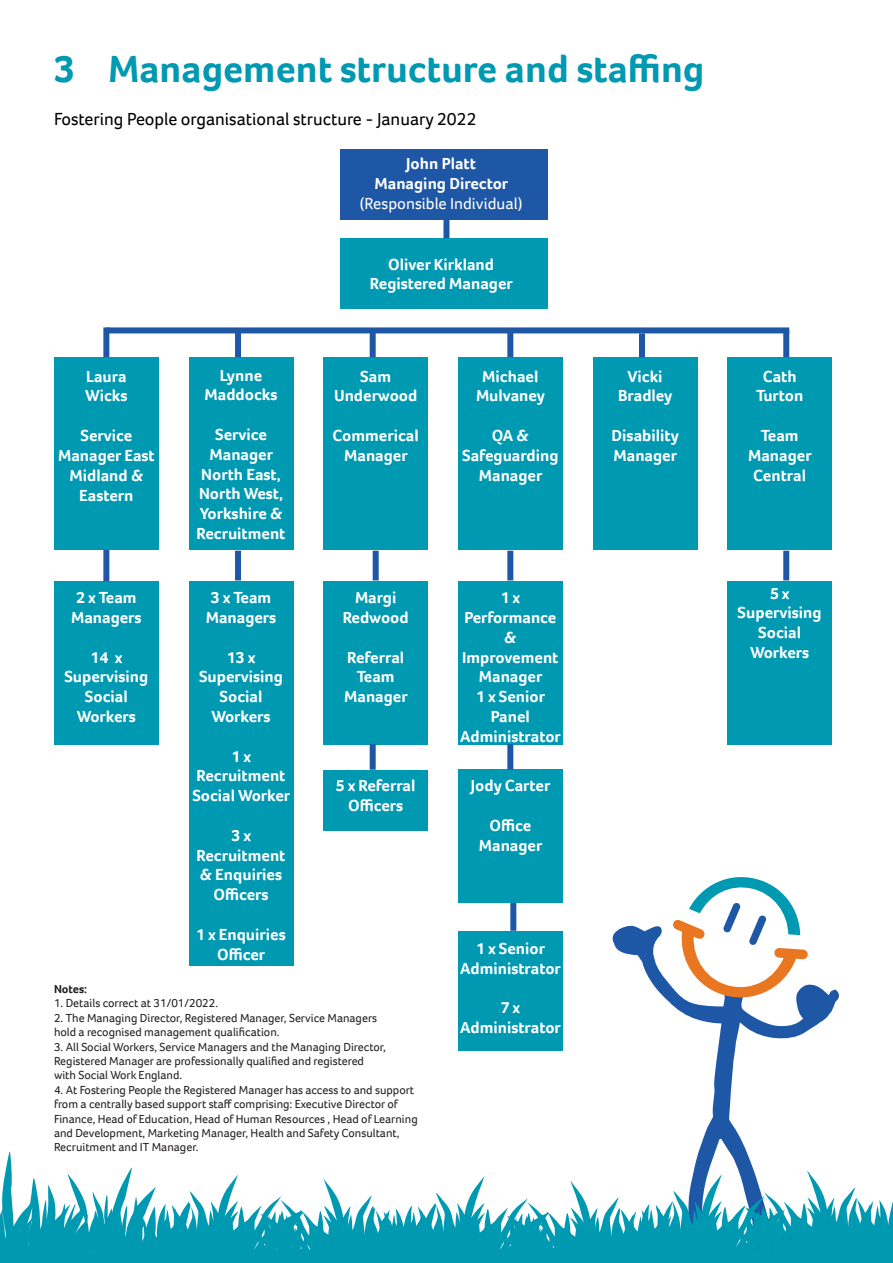
<style>
.page{position:relative;width:893px;height:1263px;background:#fff}
.page>*{position:absolute;margin:0;border:0;box-sizing:border-box;transform-origin:0 0}
.t1{font:700 39px "Foco";color:#0099b2}
.t2{font:18px "Foco";color:#000}
.t3{font:700 16.5px/19.8px "Foco";color:#fff;text-align:center}
.t4{font:16.5px "Foco";color:#fff}
.t5{font:12px/14.4px "Foco";color:#231f20}
.t6{font:700 12px "Foco";color:#231f20}
</style>
<div class="page">
<svg style="left:612px;top:925px;width:227px;height:226px"></svg>
<svg style="left:672px;top:877px;width:136px;height:126px"></svg>
<svg style="left:0;top:1151px;width:893px;height:112px"></svg>
<div style="left:340px;top:149px;width:207px;height:71px;background:#1d57a5"></div>
<div style="left:340px;top:238px;width:207px;height:71px;background:#0099b2"></div>
<div style="left:54px;top:357px;width:105px;height:193px;background:#0099b2"></div>
<div style="left:189px;top:357px;width:104px;height:193px;background:#0099b2"></div>
<div style="left:323px;top:357px;width:105px;height:193px;background:#0099b2"></div>
<div style="left:458px;top:357px;width:105px;height:193px;background:#0099b2"></div>
<div style="left:593px;top:357px;width:104px;height:193px;background:#0099b2"></div>
<div style="left:727px;top:357px;width:105px;height:193px;background:#0099b2"></div>
<div style="left:54px;top:581px;width:105px;height:163px;background:#0099b2"></div>
<div style="left:189px;top:581px;width:104px;height:384px;background:#0099b2"></div>
<div style="left:323px;top:581px;width:105px;height:163px;background:#0099b2"></div>
<div style="left:458px;top:581px;width:105px;height:163px;background:#0099b2"></div>
<div style="left:727px;top:581px;width:105px;height:163px;background:#0099b2"></div>
<div style="left:458px;top:770px;width:105px;height:133px;background:#0099b2"></div>
<div style="left:458px;top:931px;width:105px;height:119px;background:#0099b2"></div>
<div style="left:106px;top:327px;width:683px;height:6px;background:#1d57a5"></div>
<div style="left:443px;top:218px;width:6px;height:20px;background:#1d57a5"></div>
<div style="left:103px;top:327px;width:6px;height:30px;background:#1d57a5"></div>
<div style="left:235px;top:330px;width:6px;height:27px;background:#1d57a5"></div>
<div style="left:370px;top:330px;width:6px;height:27px;background:#1d57a5"></div>
<div style="left:507px;top:330px;width:6px;height:27px;background:#1d57a5"></div>
<div style="left:639px;top:333px;width:6px;height:24px;background:#1d57a5"></div>
<div style="left:783px;top:330px;width:6px;height:27px;background:#1d57a5"></div>
<div style="left:103px;top:550px;width:6px;height:31px;background:#1d57a5"></div>
<div style="left:235px;top:551px;width:6px;height:29px;background:#1d57a5"></div>
<div style="left:373px;top:551px;width:6px;height:29px;background:#1d57a5"></div>
<div style="left:507px;top:551px;width:6px;height:29px;background:#1d57a5"></div>
<div style="left:783px;top:551px;width:6px;height:29px;background:#1d57a5"></div>
<div style="left:323px;top:770px;width:105px;height:60px;background:#0099b2"></div>
<div style="left:370px;top:744px;width:6px;height:26px;background:#1d57a5"></div>
<div style="left:507px;top:744px;width:6px;height:26px;background:#1d57a5"></div>
<div style="left:510px;top:903px;width:6px;height:28px;background:#1d57a5"></div>
<p class="t1" style="left:54px;top:43px;width:652px">3 Management structure and staffing</p>
<p class="t2" style="left:54px;top:107px;width:424px">Fostering People organisational structure - January 2022</p>
<p class="t3" style="left:406px;top:153px;width:71px">John Platt</p>
<p class="t3" style="left:375px;top:173px;width:135px">Managing Director</p>
<p class="t4" style="left:360px;top:192px;width:164px">(Responsible Individual)</p>
<p class="t3" style="left:86px;top:366px;width:42px">Laura</p>
<p class="t3" style="left:85px;top:386px;width:44px">Wicks</p>
<p class="t3" style="left:58px;top:425px;width:98px">Service<br>Manager East<br>Midland &amp;<br>Eastern</p>
<p class="t3" style="left:220px;top:365px;width:44px">Lynne</p>
<p class="t3" style="left:205px;top:385px;width:74px">Maddocks</p>
<p class="t3" style="left:197px;top:424px;width:90px">Service<br>Manager<br>North East,<br>North West,<br>Yorkshire &amp;<br>Recruitment</p>
<p class="t3" style="left:388px;top:254px;width:107px">Oliver Kirkland</p>
<p class="t3" style="left:370px;top:274px;width:144px">Registered Manager</p>
<p class="t3" style="left:360px;top:366px;width:32px">Sam</p>
<p class="t3" style="left:334px;top:386px;width:85px">Underwood</p>
<p class="t3" style="left:333px;top:425px;width:88px">Commerical<br>Manager</p>
<p class="t3" style="left:482px;top:366px;width:58px">Michael</p>
<p class="t3" style="left:476px;top:386px;width:71px">Mulvaney</p>
<p class="t3" style="left:462px;top:425px;width:98px">QA &amp;<br>Safeguarding<br>Manager</p>
<p class="t3" style="left:343px;top:587px;width:67px">Margi<br>Redwood</p>
<p class="t3" style="left:347px;top:647px;width:59px">Referral</p>
<p class="t3" style="left:357px;top:667px;width:39px">Team</p>
<p class="t3" style="left:344px;top:686px;width:65px">Manager</p>
<p class="t3" style="left:71px;top:587px;width:72px">2 x Team<br>Managers</p>
<p class="t3" style="left:64px;top:647px;width:86px">14 x<br>Supervising<br>Social</p>
<p class="t3" style="left:77px;top:706px;width:61px">Workers</p>
<p class="t3" style="left:206px;top:587px;width:72px">3 x Team<br>Managers</p>
<p class="t3" style="left:199px;top:647px;width:86px">13 x<br>Supervising<br>Social</p>
<p class="t3" style="left:211px;top:706px;width:61px">Workers</p>
<p class="t3" style="left:192px;top:746px;width:99px">1 x<br>Recruitment<br>Social Worker</p>
<p class="t3" style="left:197px;top:825px;width:90px">3 x<br>Recruitment &amp; Enquiries<br>Officers</p>
<p class="t3" style="left:196px;top:924px;width:91px">1 x Enquiries<br>Officer</p>
<p class="t3" style="left:462px;top:587px;width:98px">1 x<br>Performance &amp;<br>Improvement<br>Manager</p>
<p class="t3" style="left:460px;top:686px;width:102px">1 x Senior<br>Panel<br>Administrator</p>
<p class="t3" style="left:336px;top:776px;width:81px">5 x Referral<br>Officers</p>
<p class="t3" style="left:471px;top:776px;width:81px">Jody Carter</p>
<p class="t3" style="left:479px;top:815px;width:65px">Office<br>Manager</p>
<p class="t3" style="left:460px;top:938px;width:102px">1 x Senior<br>Administrator</p>
<p class="t3" style="left:460px;top:998px;width:102px">7 x<br>Administrator</p>
<p class="t6" style="left:54px;top:981px;width:35px">Notes:</p>
<p class="t5" style="left:54px;top:996px;width:166px">1. Details correct at 31/01/2022.</p>
<p class="t5" style="left:54px;top:1010px;width:325px">2. The Managing Director, Registered Manager, Service Managers hold a recognised management qualification.</p>
<p class="t5" style="left:54px;top:1039px;width:333px">3. All Social Workers, Service Managers and the Managing Director,<br>Registered Manager are professionally qualified and registered with Social Work England.</p>
<p class="t5" style="left:54px;top:1082px;width:365px">4. At Fostering People the Registered Manager has access to and support from a centrally based support staff comprising: Executive Director of Finance, Head of Education, Head of Human Resources , Head of Learning and Development, Marketing Manager, Health and Safety Consultant, Recruitment and IT Manager.</p>
<p class="t3" style="left:627px;top:366px;width:37px">Vicki</p>
<p class="t3" style="left:618px;top:386px;width:56px">Bradley</p>
<p class="t3" style="left:611px;top:425px;width:69px;text-align:left">Disability<br>Manager</p>
<p class="t3" style="left:763px;top:366px;width:36px">Cath</p>
<p class="t3" style="left:756px;top:386px;width:49px">Turton</p>
<p class="t3" style="left:761px;top:425px;width:39px">Team</p>
<p class="t3" style="left:748px;top:445px;width:65px">Manager<br>Central</p>
<p class="t3" style="left:770px;top:583px;width:21px">5 x</p>
<p class="t3" style="left:738px;top:603px;width:86px">Supervising<br>Social</p>
<p class="t3" style="left:750px;top:642px;width:61px">Workers</p>
</div>
